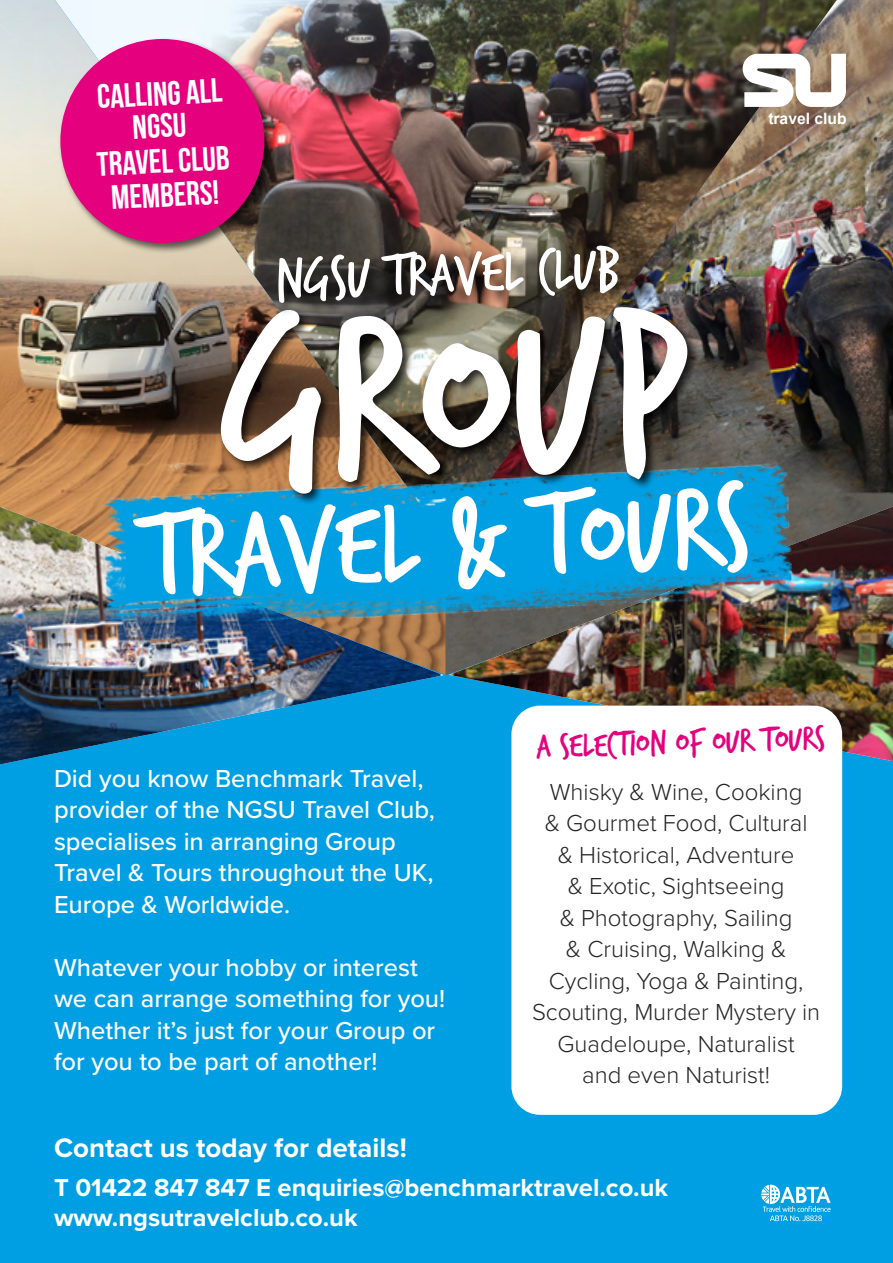
<style>
.page{position:relative;width:893px;height:1263px;background:#009fe3}
.page>*{position:absolute;margin:0;border:0;box-sizing:border-box;transform-origin:0 0}
.t1{font:246.45px "Trash Hand";color:#fff}
.t2{font:122.1px "Trash Hand";color:#fff}
.t3{font:60.6px "Trash Hand";color:#fff}
.t4{font:35.85px "Trash Hand";color:#e5007d}
.t5{font:700 33.75px/32.2px "Bebas Neue";color:#fff;text-align:center}
.t6{font:700 27.75px "Proxima Nova";color:#fff}
.t7{font:500 25.5px/31.5px "Proxima Nova";color:#fff}
.t8{font:700 25.5px/29.2px "Proxima Nova";color:#fff}
.t9{font:300 24px/31.5px "Proxima Nova";color:#262524;text-align:center}
.t10{font:700 15.75px "Arial";color:#fff}
</style>
<div class="page">
<img style="left:0;top:0;width:445px;height:675px">
<img style="left:449px;top:0;width:444px;height:506px">
<img style="left:0;top:507px;width:441px;height:257px">
<img style="left:449px;top:506px;width:444px;height:255px">
<img style="left:65px;top:426px;width:763px;height:241px">
<img style="left:58px;top:37px;width:218px;height:217px">
<div style="left:60px;top:39px;width:204px;height:204px;background:#e5007d;border-radius:50%"></div>
<img style="left:218px;top:305px;width:481px;height:200px">
<img style="left:273px;top:241px;width:387px;height:78px">
<div style="left:511px;top:706px;width:331px;height:409px;background:#fff;border-radius:29px"></div>
<svg style="left:761px;top:1185px;width:70px;height:36px"></svg>
<svg style="left:743px;top:54px;width:103px;height:53px;background:#d7d2cb"></svg>
<h3 class="t5" style="left:96px;top:80px;width:127px;rotate:-3deg">Calling all<br>NGSU</h3>
<h3 class="t5" style="left:96px;top:147px;width:134px;line-height:33.8px;rotate:-3deg">TRAVEL CLUB<br>MEMBERS!</h3>
<h3 class="t3" style="left:275px;top:250px;width:346px;rotate:-2deg">NGSU TRAVEL CLUB</h3>
<h1 class="t1" style="left:220px;top:282px;width:471px;rotate:-2deg">GROUP</h1>
<h2 class="t2" style="left:140px;top:498px;width:609px;rotate:-3deg">TRAVEL &amp; TOURS</h2>
<p class="t10" style="left:768px;top:107px;width:80px">travel club</p>
<p class="t7" style="left:54px;top:762px;width:382px">Did you know Benchmark Travel, provider of the NGSU Travel Club, specialises in arranging Group<br>Travel &amp; Tours throughout the UK,<br>Europe &amp; Worldwide.</p>
<p class="t7" style="left:54px;top:951px;width:393px">Whatever your hobby or interest we can arrange something for you!<br>Whether it’s just for your Group or for you to be part of another!</p>
<p class="t6" style="left:54px;top:1131px;width:354px">Contact us today for details!</p>
<h3 class="t4" style="left:536px;top:730px;width:290px;rotate:-2deg">A Selection OF OUR TOURS</h3>
<p class="t9" style="left:532px;top:776px;width:290px">Whisky &amp; Wine, Cooking<br>&amp; Gourmet Food, Cultural<br>&amp; Historical, Adventure<br>&amp; Exotic, Sightseeing<br>&amp; Photography, Sailing<br>&amp; Cruising, Walking &amp;<br>Cycling, Yoga &amp; Painting,<br>Scouting, Murder Mystery in<br>Guadeloupe, Naturalist<br>and even Naturist!</p>
<p class="t8" style="left:54px;top:1175px;width:616px">T 01422 847 847 E enquiries@benchmarktravel.co.uk www.ngsutravelclub.co.uk</p>
</div>
